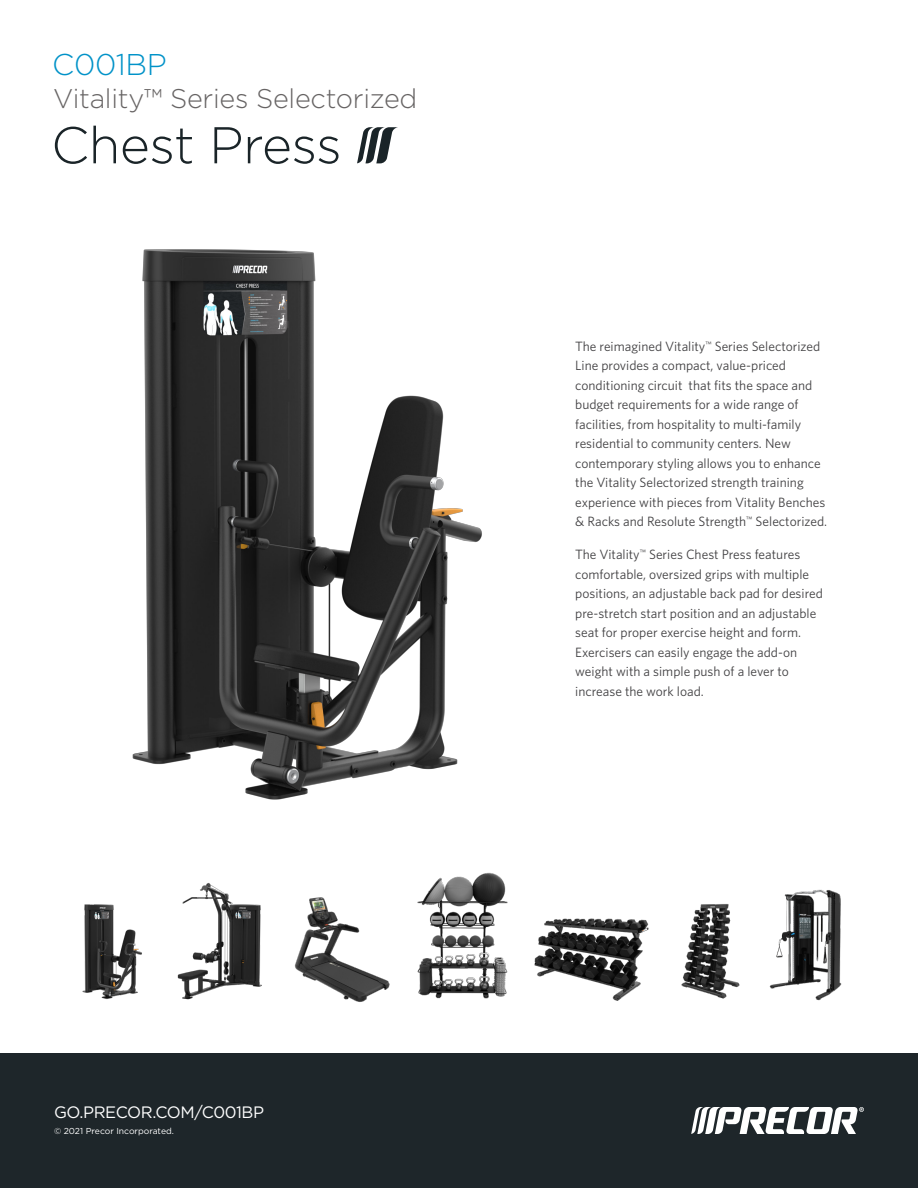
<style>
.page{position:relative;width:918px;height:1188px;background:#fff}
.page>*{position:absolute;margin:0;border:0;box-sizing:border-box;transform-origin:0 0}
.t1{font:300 51.6px "Gotham";letter-spacing:-.01em;color:#1a2428}
.t2{font:300 30px "Gotham";letter-spacing:-.01em;color:#0092c8}
.t3{font:300 27px "Gotham";letter-spacing:-.01em;color:#676464}
.t4{font:16.5px "Gotham";letter-spacing:-.025em;color:#fff}
.t5{font:13.5px/19.5px "Whitney";color:#414042}
.t6{font:8.7px "Gotham";color:#fff}
</style>
<div class="page">
<div style="left:0;top:1053px;width:918px;height:135px;background:#1e262a"></div>
<svg style="left:691px;top:1107px;width:173px;height:27px"></svg>
<svg style="left:357px;top:127px;width:41px;height:36px"></svg>
<img style="left:132px;top:249px;width:350px;height:551px">
<img style="left:177px;top:883px;width:85px;height:117px">
<img style="left:82px;top:904px;width:60px;height:95px">
<img style="left:294px;top:897px;width:96px;height:105px">
<img style="left:681px;top:904px;width:59px;height:95px">
<img style="left:534px;top:918px;width:115px;height:83px">
<img style="left:417px;top:872px;width:91px;height:127px">
<img style="left:769px;top:889px;width:73px;height:112px">
<p class="t2" style="left:52px;top:45px;width:116px">C001BP</p>
<p class="t3" style="left:53px;top:81px;width:366px">Vitality™ Series Selectorized</p>
<p class="t1" style="left:51px;top:112px;width:292px">Chest Press</p>
<p class="t5" style="left:575px;top:336px;width:253px">The reimagined Vitality<sup>™</sup> Series Selectorized Line provides a compact, value-priced conditioning circuit that fits the space and budget requirements for a wide range of facilities, from hospitality to multi-family residential to community centers. New contemporary styling allows you to enhance the Vitality Selectorized strength training experience with pieces from Vitality Benches &amp; Racks and Resolute Strength<sup>™</sup> Selectorized.</p>
<p class="t5" style="left:575px;top:545px;width:249px">The Vitality<sup>™</sup> Series Chest Press features comfortable, oversized grips with multiple positions, an adjustable back pad for desired pre-stretch start position and an adjustable seat for proper exercise height and form.<br>Exercisers can easily engage the add-on weight with a simple push of a lever to increase the work load.</p>
<p class="t4" style="left:54px;top:1102px;width:212px">GO.PRECOR.COM/C001BP</p>
<p class="t6" style="left:54px;top:1125px;width:121px">© 2021 Precor Incorporated.</p>
</div>
